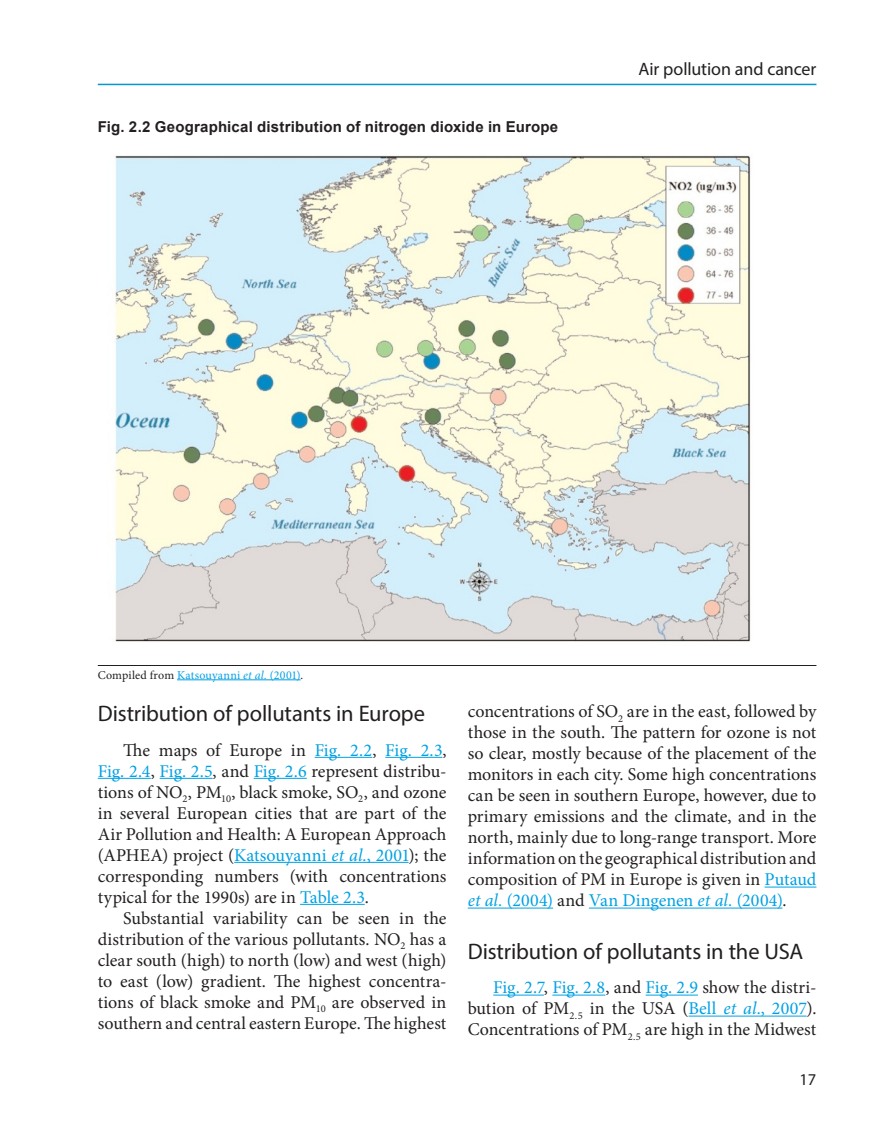
<style>
.page{position:relative;width:893px;height:1127px;background:#fff}
.page>*{position:absolute;margin:0;border:0;box-sizing:border-box;transform-origin:0 0}
.t1{font:22.5px "Myriad Pro";letter-spacing:-.005em;color:#231f20}
.Para_Ind{font:18px/21px "Minion Pro";color:#231f20;text-align:justify}
.Left_RH{font:18px "Myriad Pro";letter-spacing:-.005em;color:#231f20}
.t2{font:16.5px "Myriad Pro";color:#231f20}
.Fig_Title{font:700 15px "Arial";letter-spacing:.01em;color:#231f20}
.Fig_FN1{font:12px "Minion Pro";letter-spacing:.02em;color:#00a1e3}
.s1{color:#231f20}
.s2{font-style:italic}
.s3{color:#00a1e3}
.s4{font-style:italic;color:#00a1e3}
</style>
<div class="page">
<hr style="left:98px;top:84px;width:718px;height:1px;background:#0397d6">
<hr style="left:315px;top:757px;width:57px;height:1px;background:#00a1e3">
<hr style="left:385px;top:757px;width:57px;height:1px;background:#00a1e3">
<hr style="left:98px;top:778px;width:53px;height:1px;background:#00a1e3">
<hr style="left:160px;top:778px;width:53px;height:1px;background:#00a1e3">
<hr style="left:254px;top:778px;width:53px;height:1px;background:#00a1e3">
<hr style="left:234px;top:862px;width:175px;height:1px;background:#00a1e3">
<hr style="left:300px;top:904px;width:65px;height:1px;background:#00a1e3">
<hr style="left:765px;top:887px;width:51px;height:1px;background:#00a1e3">
<hr style="left:468px;top:908px;width:85px;height:1px;background:#00a1e3">
<hr style="left:589px;top:908px;width:193px;height:1px;background:#00a1e3">
<hr style="left:493px;top:995px;width:51px;height:1px;background:#00a1e3">
<hr style="left:552px;top:995px;width:53px;height:1px;background:#00a1e3">
<hr style="left:646px;top:995px;width:52px;height:1px;background:#00a1e3">
<hr style="left:688px;top:1016px;width:119px;height:1px;background:#00a1e3">
<hr style="left:98px;top:665px;width:718px;height:1px;background:#231f20">
<hr style="left:177px;top:679px;width:124px;height:1px;background:#00a1e3">
<img style="left:115px;top:155px;width:636px;height:487px">
<p class="Fig_Title" style="left:98px;top:117px;width:462px">Fig. 2.2 Geographical distribution of nitrogen dioxide in Europe</p>
<p class="Left_RH" style="left:638px;top:58px;width:179px">Air pollution and cancer</p>
<p class="Fig_FN1" style="left:98px;top:667px;width:207px"><span class="s1">Compiled from</span> Katsouyanni <span class="s2">et al.</span> (2001)<span class="s1">.</span></p>
<h2 class="t1" style="left:98px;top:699px;width:329px">Distribution of pollutants in Europe</h2>
<p class="Para_Ind" style="left:98px;top:739px;width:350px;text-indent:26px">The maps of Europe in <span class="s3">Fig. 2.2</span>, <span class="s3">Fig. 2.3</span>, <span class="s3">Fig. 2.4</span>, <span class="s3">Fig. 2.5</span>, and <span class="s3">Fig. 2.6</span> represent distribu&shy;tions of NO<sub>2</sub>, PM<sub>10</sub>, black smoke, SO<sub>2</sub>, and ozone in several European cities that are part of the Air Pollution and Health: A European Approach (APHEA) project (<span class="s3">Katsouyanni</span> <span class="s4">et al.</span><span class="s3">, 2001</span>); the corresponding numbers (with concentrations typical for the 1990s) are in <span class="s3">Table 2.3</span>.</p>
<p class="Para_Ind" style="left:98px;top:907px;width:350px;text-indent:26px">Substantial variability can be seen in the distribution of the various pollutants. NO<sub>2</sub> has a clear south (high) to north (low) and west (high) to east (low) gradient. The highest concentra&shy;tions of black smoke and PM<sub>10</sub> are observed in southern and central eastern Europe. The highest</p>
<p class="Para_Ind" style="left:468px;top:701px;width:350px">concentrations of SO<sub>2</sub> are in the east, followed by those in the south. The pattern for ozone is not so clear, mostly because of the placement of the monitors in each city. Some high concentrations can be seen in southern Europe, however, due to primary emissions and the climate, and in the north, mainly due to long-range transport. More information on the geographical distribution and composition of PM in Europe is given in <span class="s3">Putaud </span><span class="s4">et al.</span> <span class="s3">(2004)</span> and <span class="s3">Van Dingenen</span> <span class="s4">et al.</span> <span class="s3">(2004)</span>.</p>
<h2 class="t1" style="left:468px;top:937px;width:337px">Distribution of pollutants in the USA</h2>
<p class="Para_Ind" style="left:468px;top:977px;width:350px;text-indent:26px"><span class="s3">Fig. 2.7</span>, <span class="s3">Fig. 2.8</span>, and <span class="s3">Fig. 2.9</span> show the distri&shy;bution of PM<sub>2.5</sub> in the USA (<span class="s3">Bell</span> <span class="s4">et al.</span><span class="s3">, 2007</span>).<br>Concentrations of PM<sub>2.5</sub> are high in the Midwest</p>
<p class="t2" style="left:799px;top:1069px;width:18px">17</p>
</div>
